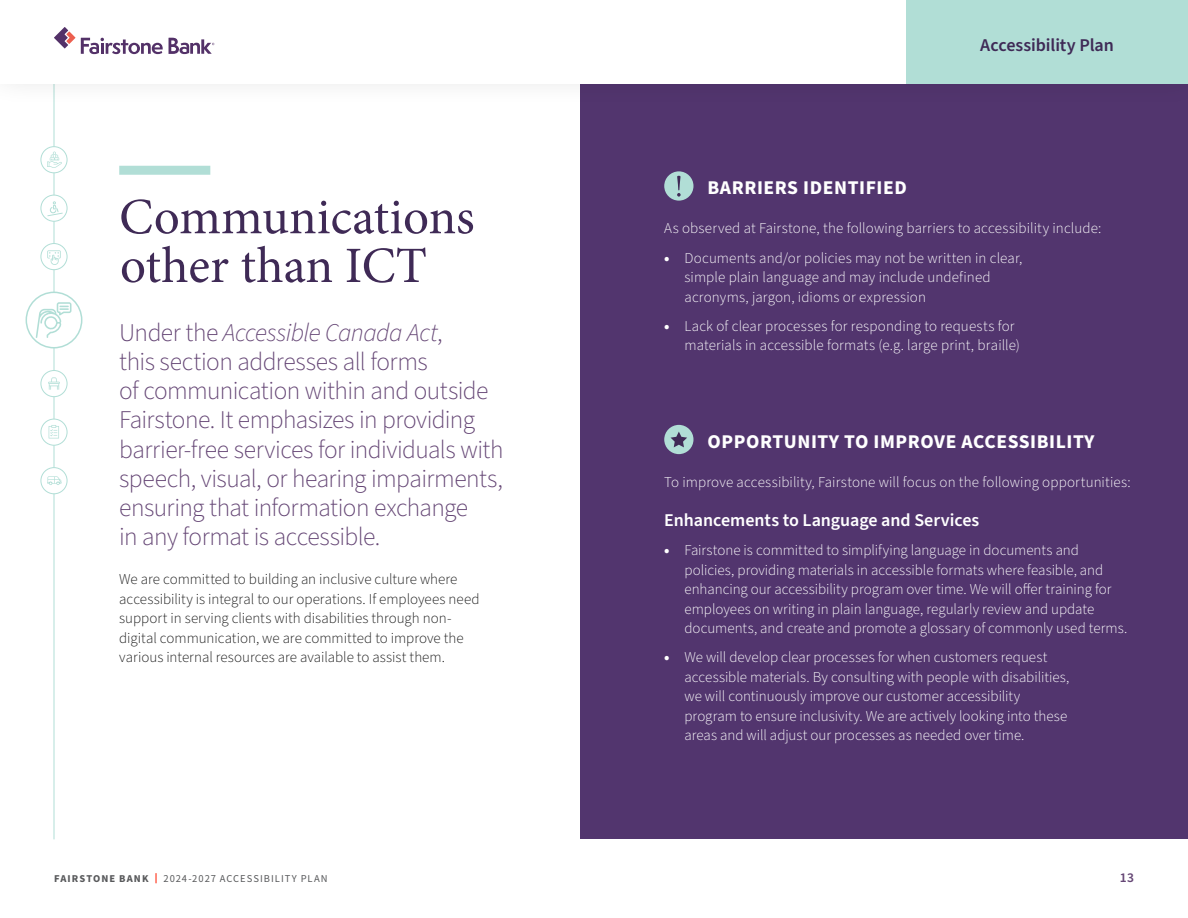
<style>
.page{position:relative;width:1188px;height:918px;background:#fff}
.page>*{position:absolute;margin:0;border:0;box-sizing:border-box;transform-origin:0 0}
.Titre_2{font:51px/48.8px "Minion Pro";color:#3f2a56}
.Texte_intro{font:300 25.5px/29.2px "Source Sans Pro";letter-spacing:-.025em;color:#654675}
.Sous-titre_1{font:700 19.5px "Source Sans Pro";letter-spacing:.03em;color:#fff}
.Sous-titre_2{font:600 18px "Source Sans Pro";letter-spacing:-.005em;color:#fff}
.t1{font:600 18px "Source Sans Pro";letter-spacing:-.005em;color:#3f2a56}
.Sous-titre_2-2{font:300 15px/19.5px "Source Sans Pro";color:#fff}
.Texte_courrant{font:300 15px/19.5px "Source Sans Pro";color:#1a1a1a}
.t2{font:600 13.5px "Source Sans Pro";color:#654675}
.t3{font:10.5px "Source Sans Pro";letter-spacing:.095em;color:#58595b}
.t4{font:700 10.5px "Source Sans Pro";letter-spacing:.1em;color:#58595b}
.s1{font-style:italic}
.s2{font-weight:900}
</style>
<div class="page">
<div style="left:580px;top:83px;width:608px;height:756px;background:#52356e"></div>
<div style="left:119px;top:166px;width:91px;height:9px;background:#b1ded6"></div>
<hr style="left:54px;top:83px;width:1px;height:756px;background:#b1ded6">
<div style="left:26px;top:292px;width:56px;height:56px;background:#fff;border-radius:50%"></div>
<div style="left:26px;top:292px;width:56px;height:56px;border:2px solid #b1ded6;border-radius:50%"></div>
<div style="left:41px;top:147px;width:26px;height:26px;background:#fff;border-radius:50%"></div>
<div style="left:41px;top:146px;width:26px;height:27px;border:1px solid #b1ded6;border-radius:50%"></div>
<div style="left:41px;top:244px;width:26px;height:26px;background:#fff;border-radius:50%"></div>
<div style="left:41px;top:243px;width:26px;height:27px;border:1px solid #b1ded6;border-radius:50%"></div>
<div style="left:41px;top:419px;width:26px;height:26px;background:#fff;border-radius:50%"></div>
<div style="left:41px;top:419px;width:26px;height:27px;border:1px solid #b1ded6;border-radius:50%"></div>
<div style="left:41px;top:195px;width:26px;height:26px;background:#fff;border-radius:50%"></div>
<div style="left:41px;top:195px;width:26px;height:27px;border:1px solid #b1ded6;border-radius:50%"></div>
<div style="left:41px;top:371px;width:26px;height:26px;background:#fff;border-radius:50%"></div>
<div style="left:41px;top:370px;width:26px;height:27px;border:1px solid #b1ded6;border-radius:50%"></div>
<div style="left:41px;top:468px;width:26px;height:26px;background:#fff;border-radius:50%"></div>
<div style="left:41px;top:467px;width:26px;height:27px;border:1px solid #b1ded6;border-radius:50%"></div>
<div style="left:664px;top:171px;width:29px;height:30px;background:#b1ded6;border-radius:50%"></div>
<svg style="left:677px;top:176px;width:4px;height:21px"></svg>
<div style="left:664px;top:425px;width:29px;height:29px;background:#b1ded6;border-radius:50%"></div>
<svg style="left:671px;top:432px;width:16px;height:15px"></svg>
<svg style="left:48px;top:377px;width:12px;height:13px"></svg>
<svg style="left:47px;top:476px;width:15px;height:9px"></svg>
<svg style="left:49px;top:425px;width:10px;height:13px"></svg>
<div style="left:0;top:0;width:1188px;height:107px;background:#000;opacity:.15"></div>
<div style="left:0;top:0;width:1188px;height:83px;background:#fff"></div>
<svg style="left:81px;top:38px;width:82px;height:16px"></svg>
<svg style="left:54px;top:27px;width:21px;height:21px"></svg>
<svg style="left:169px;top:38px;width:45px;height:16px"></svg>
<div style="left:906px;top:0;width:282px;height:83px;background:#b1ded6"></div>
<svg style="left:47px;top:152px;width:15px;height:16px"></svg>
<svg style="left:47px;top:201px;width:16px;height:15px"></svg>
<svg style="left:47px;top:250px;width:14px;height:15px"></svg>
<svg style="left:36px;top:302px;width:35px;height:36px"></svg>
<svg style="left:155px;top:873px;width:2px;height:10px"></svg>
<p class="Titre_2" style="left:119px;top:193px;width:357px">Communications other than ICT</p>
<p class="Texte_intro" style="left:119px;top:318px;width:386px">Under the <span class="s1">Accessible Canada Act</span>,<br>this section addresses all forms<br>of communication within and outside Fairstone. It emphasizes in providing barrier-free services for individuals with speech, visual, or hearing impairments, ensuring that information exchange<br>in any format is accessible.</p>
<p class="Texte_courrant" style="left:119px;top:570px;width:362px">We are committed to building an inclusive culture where accessibility is integral to our operations. If employees need support in serving clients with disabilities through non&shy;digital communication, we are committed to improve the various internal resources are available to assist them.</p>
<p class="t1" style="left:980px;top:33px;width:135px">Accessibility Plan</p>
<p class="Sous-titre_1" style="left:708px;top:175px;width:201px">BARRIERS IDENTIFIED</p>
<p class="Sous-titre_2-2" style="left:664px;top:219px;width:439px">As observed at Fairstone, the following barriers to accessibility include:</p>
<p class="Sous-titre_2-2" style="left:684px;top:248px;width:339px;text-indent:-20px"><span class="s2">•</span> Documents and/or policies may not be written in clear, simple plain language and may include undefined acronyms, jargon, idioms or expression</p>
<p class="Sous-titre_2-2" style="left:684px;top:317px;width:337px;text-indent:-20px"><span class="s2">•</span> Lack of clear processes for responding to requests for materials in accessible formats (e.g. large print, braille)</p>
<p class="Sous-titre_1" style="left:708px;top:428px;width:389px">OPPORTUNITY TO IMPROVE ACCESSIBILITY</p>
<p class="Sous-titre_2-2" style="left:664px;top:473px;width:468px">To improve accessibility, Fairstone will focus on the following opportunities:</p>
<p class="Sous-titre_2" style="left:664px;top:508px;width:317px">Enhancements to Language and Services</p>
<p class="Sous-titre_2-2" style="left:684px;top:541px;width:444px;text-indent:-20px"><span class="s2">•</span> Fairstone is committed to simplifying language in documents and policies, providing materials in accessible formats where feasible, and enhancing our accessibility program over time. We will offer training for employees on writing in plain language, regularly review and update documents, and create and promote a glossary of commonly used terms.</p>
<p class="Sous-titre_2-2" style="left:684px;top:648px;width:387px;text-indent:-20px"><span class="s2">•</span> We will develop clear processes for when customers request accessible materials. By consulting with people with disabilities, we will continuously improve our customer accessibility program to ensure inclusivity. We are actively looking into these areas and will adjust our processes as needed over time.</p>
<p class="t4" style="left:54px;top:871px;width:96px">FAIRSTONE BANK</p>
<p class="t3" style="left:163px;top:871px;width:166px">2024-2027 ACCESSIBILITY PLAN</p>
<p class="t2" style="left:1120px;top:868px;width:16px">13</p>
</div>
